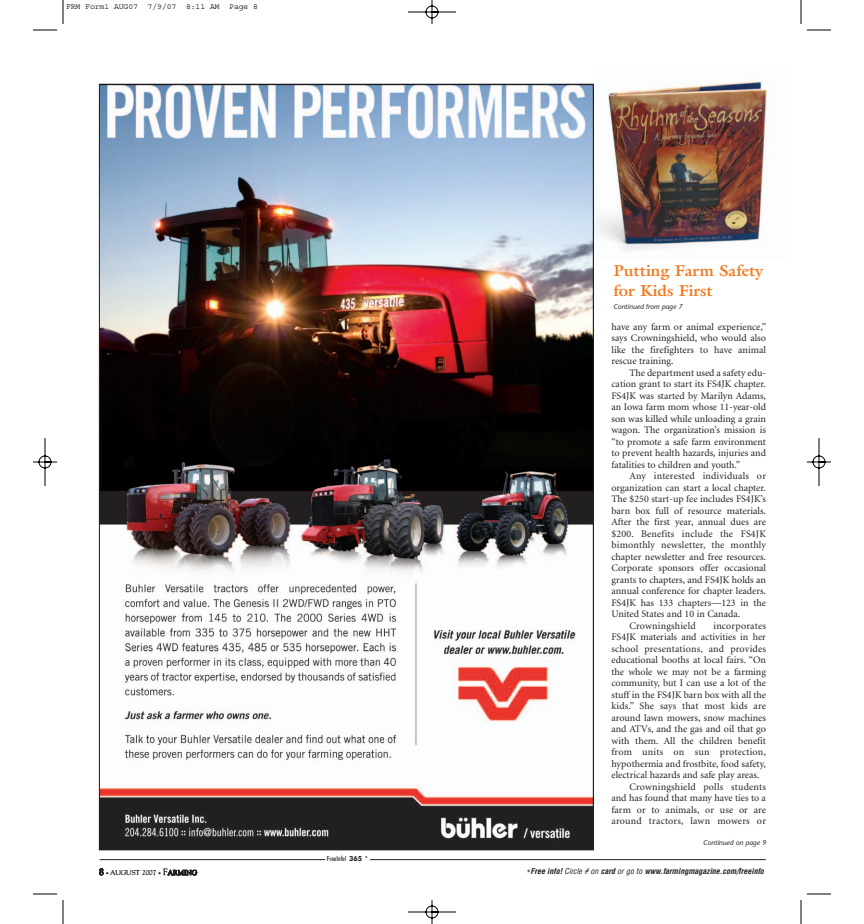
<style>
.page{position:relative;width:864px;height:924px;background:#fff}
.page>*{position:absolute;margin:0;border:0;box-sizing:border-box;transform-origin:0 0}
.t1{font:700 16px/20px "Galliard";color:#f47921}
.t2{font:10px "Minion";color:#231f20}
.t3{font:10px "Minion";letter-spacing:.02em;color:#231f20}
.t4{font:9px "Goudy";color:#231f20}
.t5{font:italic 700 condensed 8px "Helvetica";color:#231f20}
.t6{font:8px "Courier";color:#000}
.t7{font:italic 7px "Stone Sans";color:#231f20}
.t8{font:7px "Goudy";color:#231f20}
.t9{font:500 condensed 7px "Futura BT";color:#231f20}
.s1{font-weight:700;font-stretch:normal}
.s2{font-family:"Minion";font-weight:400;font-stretch:normal;font-size:8px}
.s3{font-size:5px}
.s4{font-size:9px}
.s5{font-size:6.8px}
.s6{font-family:"Courier";font-weight:400;font-style:normal;font-stretch:normal}
.s7{font-weight:400}
</style>
<div class="page">
<img style="left:33px;top:0;width:798px;height:924px">
<p class="t6" style="left:66px;top:4px;width:194px">FRM Form1 AUG07 7/9/07 8:11 AM Page 8</p>
<p class="t9" style="left:327px;top:856px;width:43px">FreeInfo! <span class="s1">365</span> <span class="s2">*</span></p>
<p class="t1" style="left:613px;top:262px;width:151px">Putting Farm Safety for Kids First</p>
<p class="t7" style="left:613px;top:304px;width:70px">Continued from page 7</p>
<p class="t2" style="left:611px;top:323px;width:156px">have any farm or animal experience,”</p>
<p class="t2" style="left:611px;top:334px;width:156px">says Crowningshield, who would also</p>
<p class="t2" style="left:611px;top:346px;width:156px">like the firefighters to have animal</p>
<p class="t2" style="left:611px;top:357px;width:64px">rescue training.</p>
<p class="t2" style="left:629px;top:369px;width:138px">The department used a safety edu-</p>
<p class="t2" style="left:611px;top:380px;width:156px">cation grant to start its FS4JK chapter.</p>
<p class="t2" style="left:611px;top:392px;width:156px">FS4JK was started by Marilyn Adams,</p>
<p class="t2" style="left:611px;top:403px;width:156px">an Iowa farm mom whose 11-year-old</p>
<p class="t2" style="left:611px;top:415px;width:156px">son was killed while unloading a grain</p>
<p class="t2" style="left:611px;top:426px;width:156px">wagon. The organization’s mission is</p>
<p class="t2" style="left:611px;top:438px;width:156px">“to promote a safe farm environment</p>
<p class="t2" style="left:611px;top:449px;width:156px">to prevent health hazards, injuries and</p>
<p class="t2" style="left:611px;top:461px;width:130px">fatalities to children and youth.”</p>
<p class="t3" style="left:629px;top:472px;width:138px">Any interested individuals or</p>
<p class="t2" style="left:611px;top:484px;width:156px">organization can start a local chapter.</p>
<p class="t2" style="left:611px;top:495px;width:156px">The $250 start-up fee includes FS4JK’s</p>
<p class="t2" style="left:611px;top:507px;width:156px">barn box full of resource materials.</p>
<p class="t2" style="left:611px;top:518px;width:156px">After the first year, annual dues are</p>
<p class="t3" style="left:611px;top:530px;width:156px">$200. Benefits include the FS4JK</p>
<p class="t3" style="left:611px;top:541px;width:156px">bimonthly newsletter, the monthly</p>
<p class="t2" style="left:611px;top:553px;width:156px">chapter newsletter and free resources.</p>
<p class="t2" style="left:611px;top:564px;width:156px">Corporate sponsors offer occasional</p>
<p class="t2" style="left:611px;top:576px;width:156px">grants to chapters, and FS4JK holds an</p>
<p class="t2" style="left:611px;top:587px;width:156px">annual conference for chapter leaders.</p>
<p class="t2" style="left:611px;top:599px;width:156px">FS4JK has 133 chapters—123 in the</p>
<p class="t2" style="left:611px;top:610px;width:130px">United States and 10 in Canada.</p>
<p class="t3" style="left:629px;top:622px;width:68px">Crowningshield</p>
<p class="t3" style="left:713px;top:622px;width:54px">incorporates</p>
<p class="t2" style="left:611px;top:633px;width:156px">FS4JK materials and activities in her</p>
<p class="t3" style="left:611px;top:645px;width:156px">school presentations, and provides</p>
<p class="t2" style="left:611px;top:656px;width:156px">educational booths at local fairs. “On</p>
<p class="t2" style="left:611px;top:668px;width:156px">the whole we may not be a farming</p>
<p class="t2" style="left:611px;top:679px;width:156px">community, but I can use a lot of the</p>
<p class="t2" style="left:611px;top:691px;width:156px">stuff in the FS4JK barn box with all the</p>
<p class="t2" style="left:611px;top:702px;width:156px">kids.” She says that most kids are</p>
<p class="t2" style="left:611px;top:714px;width:156px">around lawn mowers, snow machines</p>
<p class="t2" style="left:611px;top:725px;width:156px">and ATVs, and the gas and oil that go</p>
<p class="t2" style="left:611px;top:737px;width:156px">with them. All the children benefit</p>
<p class="t3" style="left:611px;top:748px;width:156px">from units on sun protection,</p>
<p class="t2" style="left:611px;top:760px;width:156px">hypothermia and frostbite, food safety,</p>
<p class="t2" style="left:611px;top:771px;width:149px">electrical hazards and safe play areas.</p>
<p class="t3" style="left:629px;top:783px;width:138px">Crowningshield polls students</p>
<p class="t2" style="left:611px;top:794px;width:156px">and has found that many have ties to a</p>
<p class="t2" style="left:611px;top:806px;width:156px">farm or to animals, or use or are</p>
<p class="t3" style="left:611px;top:817px;width:156px">around tractors, lawn mowers or</p>
<p class="t7" style="left:703px;top:840px;width:64px">Continued on page 9</p>
<p class="t4" style="left:99px;top:868px;width:11px">8 <span class="s3">•</span></p>
<p class="t8" style="left:110px;top:870px;width:88px">AUGUST 2007 <span class="s3">•</span> <span class="s4">F</span><span class="s5">ARMING</span></p>
<p class="t5" style="left:526px;top:868px;width:241px"><span class="s6">*</span>Free info! <span class="s7">Circle # on</span> card <span class="s7">or go to</span> www.farmingmagazine.com/freeinfo</p>
</div>
